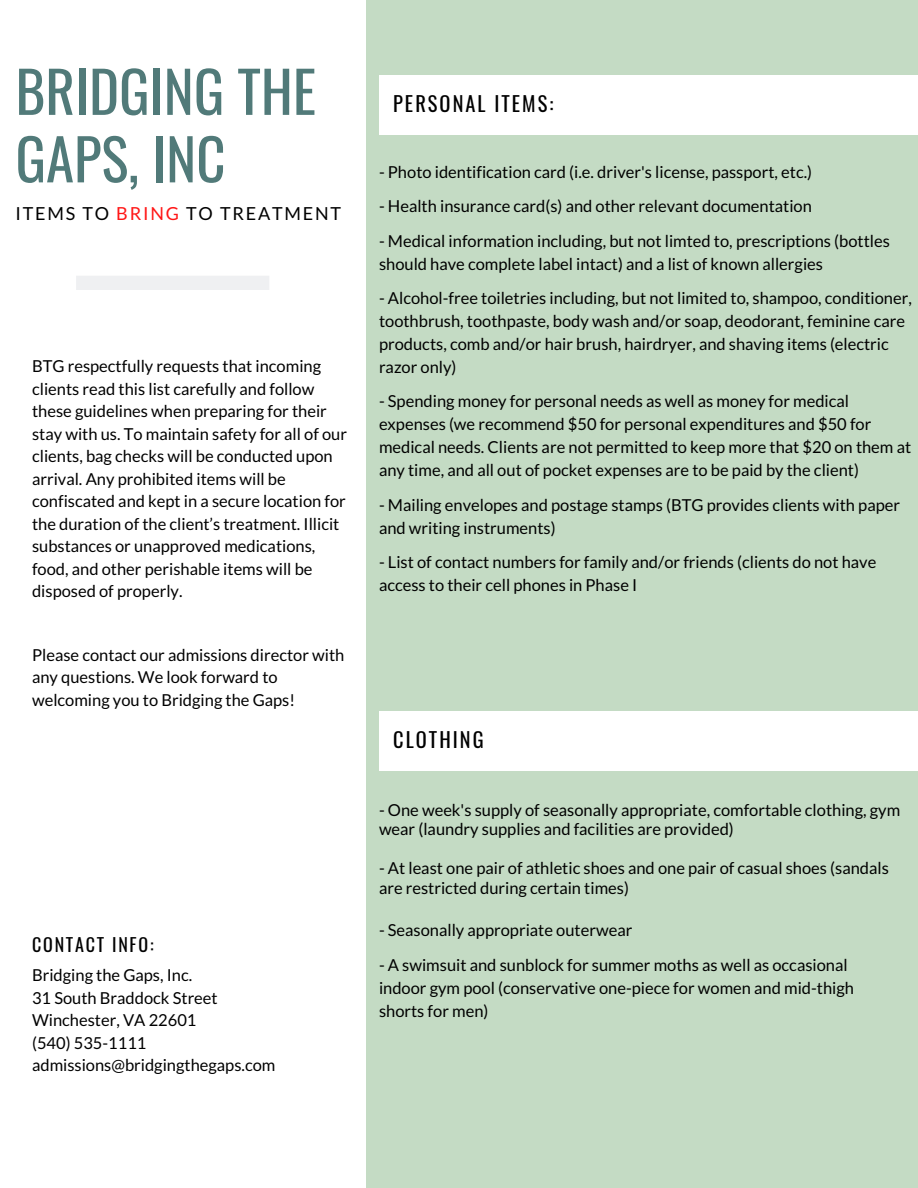
<style>
.page{position:relative;width:918px;height:1188px;background:#c4dbc4}
.page>*{position:absolute;margin:0;border:0;box-sizing:border-box;transform-origin:0 0}
.t1{font:57px/67.5px "Oswald";color:#517a79}
.t2{font:20.4px "Oswald";letter-spacing:.1em;color:#000}
.t3{font:18px "Lato";letter-spacing:.1em;color:#000}
.t4{font:18px "Oswald";letter-spacing:.1em;color:#000}
.t5{font:16.5px/22.5px "Lato";color:#000}
.s1{color:#ff1616}
</style>
<div class="page">
<div style="left:0;top:0;width:366px;height:1188px;background:#fff"></div>
<div style="left:379px;top:75px;width:539px;height:60px;background:#fff"></div>
<div style="left:379px;top:711px;width:539px;height:60px;background:#fff"></div>
<div style="left:76px;top:276px;width:193px;height:14px;background:#eff0f2"></div>
<h1 class="t1" style="left:15px;top:55px;width:302px">BRIDGING THE<br>GAPS, INC</h1>
<p class="t3" style="left:15px;top:202px;width:327px">ITEMS TO <span class="s1">BRING</span> TO TREATMENT</p>
<p class="t5" style="left:32px;top:355px;width:316px">BTG respectfully requests that incoming clients read this list carefully and follow these guidelines when preparing for their stay with us. To maintain safety for all of our clients, bag checks will be conducted upon arrival. Any prohibited items will be confiscated and kept in a secure location for the duration of the client’s treatment. Illicit substances or unapproved medications, food, and other perishable items will be disposed of properly.</p>
<p class="t5" style="left:32px;top:643px;width:314px">Please contact our admissions director with any questions. We look forward to welcoming you to Bridging the Gaps!</p>
<p class="t4" style="left:32px;top:930px;width:123px">CONTACT INFO:</p>
<p class="t5" style="left:32px;top:963px;width:245px">Bridging the Gaps, Inc.<br>31 South Braddock Street<br>Winchester, VA 22601<br>(540) 535-1111 admissions@bridgingthegaps.com</p>
<p class="t2" style="left:393px;top:88px;width:162px">PERSONAL ITEMS:</p>
<p class="t5" style="left:379px;top:160px;width:435px">- Photo identification card (i.e. driver's license, passport, etc.)</p>
<p class="t5" style="left:379px;top:195px;width:434px">- Health insurance card(s) and other relevant documentation</p>
<p class="t5" style="left:379px;top:229px;width:512px;line-height:23px">- Medical information including, but not limted to, prescriptions (bottles should have complete label intact) and a list of known allergies</p>
<p class="t5" style="left:379px;top:286px;width:534px;line-height:23px">- Alcohol-free toiletries including, but not limited to, shampoo, conditioner, toothbrush, toothpaste, body wash and/or soap, deodorant, feminine care products, comb and/or hair brush, hairdryer, and shaving items (electric razor only)</p>
<p class="t5" style="left:379px;top:390px;width:534px;line-height:23px">- Spending money for personal needs as well as money for medical expenses (we recommend $50 for personal expenditures and $50 for medical needs. Clients are not permitted to keep more that $20 on them at any time, and all out of pocket expenses are to be paid by the client)</p>
<p class="t5" style="left:379px;top:493px;width:523px;line-height:23px">- Mailing envelopes and postage stamps (BTG provides clients with paper and writing instruments)</p>
<p class="t5" style="left:379px;top:550px;width:499px;line-height:23px">- List of contact numbers for family and/or friends (clients do not have access to their cell phones in Phase I</p>
<p class="t2" style="left:393px;top:724px;width:92px">CLOTHING</p>
<p class="t5" style="left:379px;top:800px;width:523px;line-height:19px">- One week's supply of seasonally appropriate, comfortable clothing, gym wear (laundry supplies and facilities are provided)</p>
<p class="t5" style="left:379px;top:857px;width:511px;line-height:20.4px">- At least one pair of athletic shoes and one pair of casual shoes (sandals are restricted during certain times)</p>
<p class="t5" style="left:379px;top:919px;width:255px">- Seasonally appropriate outerwear</p>
<p class="t5" style="left:379px;top:953px;width:476px;line-height:23px">- A swimsuit and sunblock for summer moths as well as occasional indoor gym pool (conservative one-piece for women and mid-thigh shorts for men)</p>
</div>
